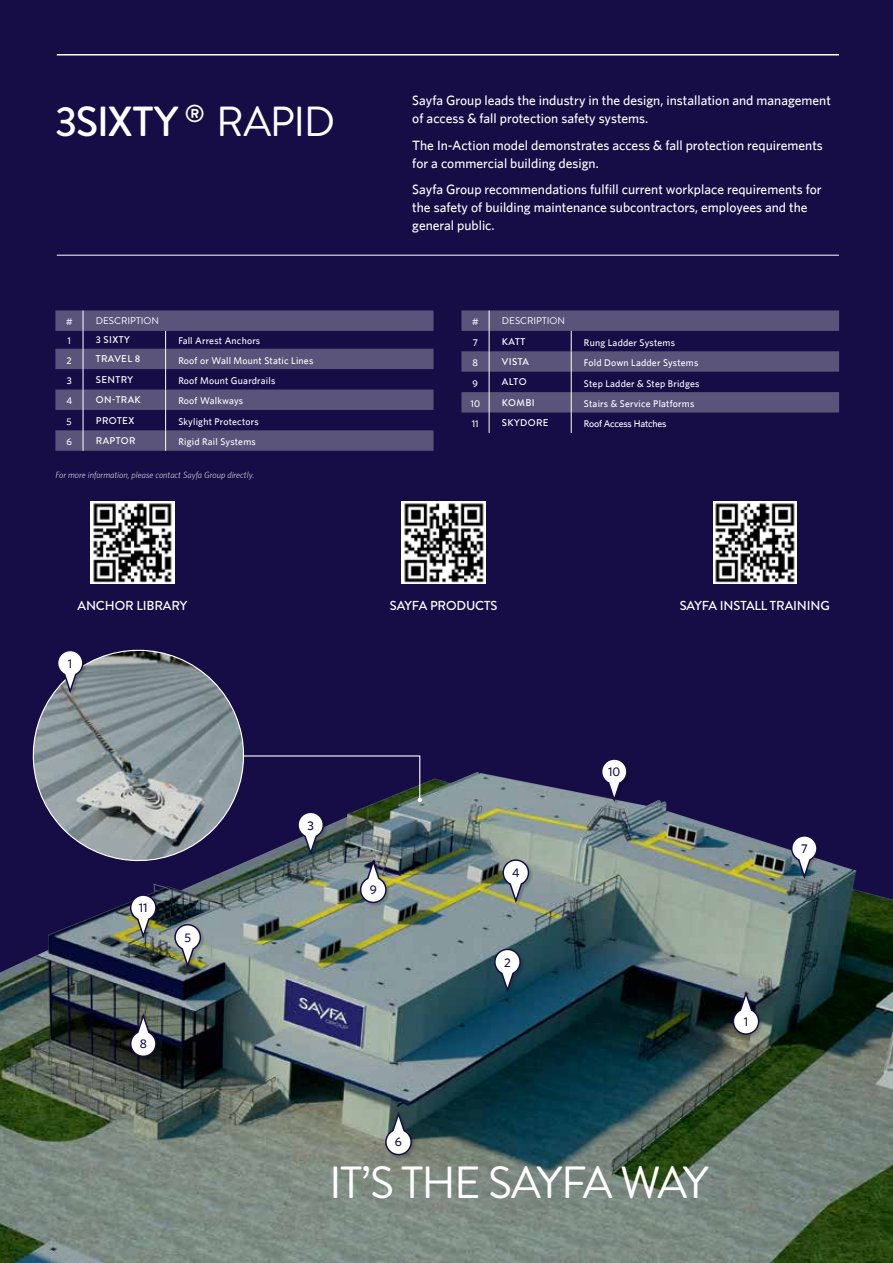
<style>
.page{position:relative;width:893px;height:1263px;background:#160d47}
.page>*{position:absolute;margin:0;border:0;box-sizing:border-box;transform-origin:0 0}
.t1{font:45px "Brandon Grotesque";letter-spacing:-.035em;color:#fff}
.t2{font:500 42px "Brandon Grotesque";letter-spacing:-.03em;color:#fff}
.t3{font:500 13.5px/18px "Whitney";color:#fff}
.t4{font:500 13.05px "Brandon Grotesque";letter-spacing:-.01em;color:#fff}
.t5{font:500 12.6px "Whitney";color:#160d47}
.t6{font:500 9.75px "Whitney";letter-spacing:.02em;color:#fff}
.t7{font:500 9.75px "Brandon Grotesque";letter-spacing:.04em;color:#fff}
.t8{font:9.75px "Brandon Grotesque";color:#fff}
.t9{font:500 9.75px "Whitney";letter-spacing:-.02em;color:#fff}
.t10{font:italic 300 9px "Whitney";color:#fff}
.s1{font-weight:400}
</style>
<div class="page">
<img style="left:0;top:772px;width:893px;height:491px">
<hr style="left:57px;top:54px;width:782px;height:2px;background:#fff">
<hr style="left:57px;top:255px;width:782px;height:1px;background:#fff">
<div style="left:174px;top:924px;width:31px;height:47px;background:#000;opacity:.2"></div>
<svg style="left:174px;top:923px;width:28px;height:47px"></svg>
<div style="left:601px;top:759px;width:31px;height:47px;background:#000;opacity:.2"></div>
<svg style="left:600px;top:759px;width:28px;height:45px"></svg>
<div style="left:791px;top:836px;width:31px;height:47px;background:#000;opacity:.2"></div>
<svg style="left:790px;top:834px;width:28px;height:47px"></svg>
<div style="left:297px;top:812px;width:31px;height:47px;background:#000;opacity:.2"></div>
<svg style="left:297px;top:811px;width:28px;height:47px"></svg>
<div style="left:130px;top:1014px;width:31px;height:47px;background:#000;opacity:.2"></div>
<svg style="left:129px;top:1011px;width:28px;height:47px"></svg>
<div style="left:360px;top:860px;width:31px;height:47px;background:#000;opacity:.2"></div>
<svg style="left:359px;top:857px;width:28px;height:47px"></svg>
<div style="left:733px;top:991px;width:30px;height:47px;background:#000;opacity:.2"></div>
<svg style="left:732px;top:988px;width:28px;height:47px"></svg>
<div style="left:503px;top:860px;width:30px;height:47px;background:#000;opacity:.2"></div>
<svg style="left:502px;top:859px;width:28px;height:46px"></svg>
<svg style="left:255px;top:755px;width:167px;height:47px"></svg>
<div style="left:130px;top:895px;width:31px;height:47px;background:#000;opacity:.2"></div>
<svg style="left:129px;top:894px;width:28px;height:46px"></svg>
<div style="left:385px;top:1112px;width:31px;height:47px;background:#000;opacity:.2"></div>
<svg style="left:384px;top:1109px;width:29px;height:47px"></svg>
<svg style="left:55px;top:310px;width:378px;height:141px;fill:#5b547a"></svg>
<svg style="left:165px;top:331px;width:1px;height:120px"></svg>
<svg style="left:83px;top:310px;width:1px;height:141px"></svg>
<svg style="left:461px;top:310px;width:378px;height:123px"></svg>
<svg style="left:23px;top:649px;width:232px;height:222px"></svg>
<div style="left:57px;top:650px;width:31px;height:47px;background:#000;opacity:.2"></div>
<svg style="left:56px;top:649px;width:28px;height:47px"></svg>
<img style="left:91px;top:502px;width:83px;height:82px">
<img style="left:402px;top:502px;width:83px;height:82px">
<img style="left:713px;top:502px;width:83px;height:82px">
<div style="left:494px;top:949px;width:31px;height:47px;background:#000;opacity:.2"></div>
<svg style="left:493px;top:948px;width:29px;height:47px"></svg>
<h2 class="t2" style="left:55px;top:92px;width:281px">3SIXTY <sup>®</sup> <span class="s1">RAPID</span></h2>
<p class="t6" style="left:66px;top:316px;width:8px">#</p>
<p class="t8" style="left:96px;top:314px;width:65px">DESCRIPTION</p>
<p class="t6" style="left:67px;top:335px;width:5px">1</p>
<p class="t7" style="left:96px;top:333px;width:36px">3 SIXTY</p>
<p class="t6" style="left:178px;top:335px;width:83px">Fall Arrest Anchors</p>
<p class="t6" style="left:67px;top:354px;width:7px">2</p>
<p class="t7" style="left:96px;top:352px;width:46px">TRAVEL 8</p>
<p class="t6" style="left:178px;top:354px;width:136px">Roof or Wall Mount Static Lines</p>
<p class="t6" style="left:67px;top:375px;width:7px">3</p>
<p class="t7" style="left:96px;top:373px;width:39px">SENTRY</p>
<p class="t6" style="left:178px;top:375px;width:98px">Roof Mount Guardrails</p>
<p class="t6" style="left:66px;top:395px;width:7px">4</p>
<p class="t7" style="left:96px;top:393px;width:46px">ON-TRAK</p>
<p class="t6" style="left:178px;top:395px;width:66px">Roof Walkways</p>
<p class="t6" style="left:67px;top:415px;width:7px">5</p>
<p class="t7" style="left:96px;top:413px;width:40px">PROTEX</p>
<p class="t6" style="left:178px;top:415px;width:82px">Skylight Protectors</p>
<p class="t6" style="left:66px;top:436px;width:7px">6</p>
<p class="t7" style="left:96px;top:434px;width:41px">RAPTOR</p>
<p class="t6" style="left:178px;top:436px;width:79px">Rigid Rail Systems</p>
<p class="t10" style="left:55px;top:469px;width:200px">For more information, please contact Sayfa Group directly.</p>
<p class="t3" style="left:412px;top:91px;width:420px">Sayfa Group leads the industry in the design, installation and management of access &amp; fall protection safety systems.</p>
<p class="t3" style="left:412px;top:136px;width:412px">The In-Action model demonstrates access &amp; fall protection requirements for a commercial building design.</p>
<p class="t3" style="left:412px;top:180px;width:411px">Sayfa Group recommendations fulfill current workplace requirements for the safety of building maintenance subcontractors, employees and the general public.</p>
<p class="t6" style="left:472px;top:316px;width:8px">#</p>
<p class="t8" style="left:502px;top:314px;width:65px">DESCRIPTION</p>
<p class="t6" style="left:473px;top:336px;width:7px">7</p>
<p class="t7" style="left:502px;top:334px;width:25px">KATT</p>
<p class="t6" style="left:584px;top:336px;width:93px">Rung Ladder Systems</p>
<p class="t6" style="left:472px;top:357px;width:7px">8</p>
<p class="t7" style="left:502px;top:355px;width:29px">VISTA</p>
<p class="t6" style="left:584px;top:357px;width:116px">Fold Down Ladder Systems</p>
<p class="t6" style="left:473px;top:377px;width:7px">9</p>
<p class="t7" style="left:502px;top:375px;width:26px">ALTO</p>
<p class="t6" style="left:584px;top:377px;width:117px">Step Ladder &amp; Step Bridges</p>
<p class="t6" style="left:471px;top:398px;width:11px">10</p>
<p class="t7" style="left:502px;top:396px;width:34px">KOMBI</p>
<p class="t6" style="left:584px;top:398px;width:112px">Stairs &amp; Service Platforms</p>
<p class="t6" style="left:472px;top:418px;width:8px">11</p>
<p class="t7" style="left:502px;top:416px;width:48px">SKYDORE</p>
<p class="t9" style="left:584px;top:418px;width:84px">Roof Access Hatches</p>
<p class="t4" style="left:78px;top:596px;width:111px">ANCHOR LIBRARY</p>
<p class="t4" style="left:390px;top:596px;width:109px">SAYFA PRODUCTS</p>
<p class="t4" style="left:680px;top:596px;width:152px">SAYFA INSTALL TRAINING</p>
<p class="t5" style="left:68px;top:656px;width:6px">1</p>
<p class="t5" style="left:139px;top:900px;width:10px">11</p>
<p class="t5" style="left:184px;top:930px;width:8px">5</p>
<p class="t5" style="left:140px;top:1036px;width:9px">8</p>
<p class="t5" style="left:307px;top:818px;width:8px">3</p>
<p class="t5" style="left:370px;top:882px;width:9px">9</p>
<p class="t5" style="left:512px;top:865px;width:9px">4</p>
<p class="t5" style="left:504px;top:955px;width:8px">2</p>
<p class="t5" style="left:608px;top:764px;width:14px">10</p>
<p class="t5" style="left:744px;top:1014px;width:6px">1</p>
<p class="t5" style="left:395px;top:1134px;width:9px">6</p>
<h1 class="t1" style="left:329px;top:1151px;width:381px">IT’S THE SAYFA WAY</h1>
<p class="t5" style="left:801px;top:841px;width:8px">7</p>
</div>
